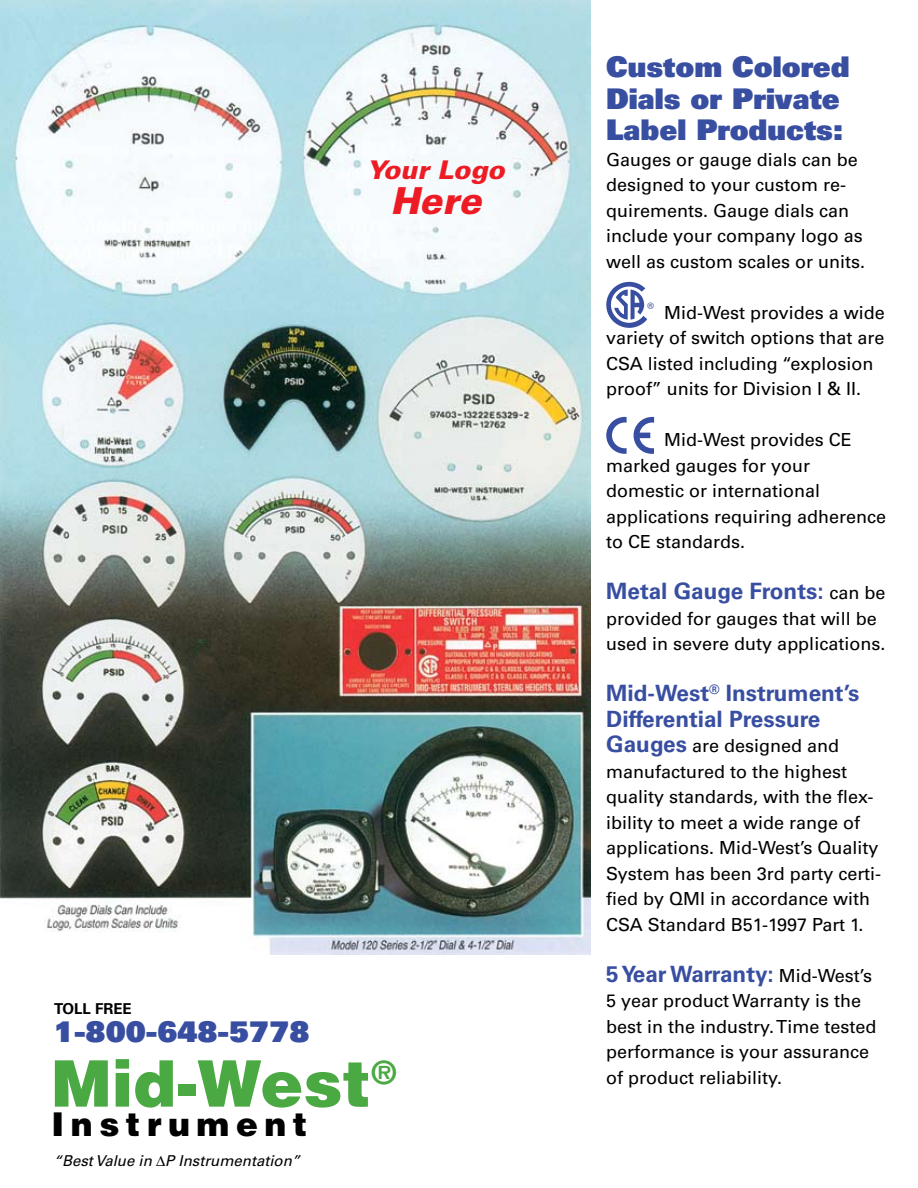
<style>
.page{position:relative;width:918px;height:1188px;background:#fff}
.page>*{position:absolute;margin:0;border:0;box-sizing:border-box;transform-origin:0 0}
.t1{font:900 64.2px "Helvetica";color:#4aa942}
.t2{font:italic 900 37.2px "Univers";color:#ed1c24}
.t3{font:900 32.85px "Helvetica";letter-spacing:.2em;color:#000}
.t4{font:900 28.5px/31.5px "Univers";color:#384ea1}
.t5{font:italic 900 25.8px "Univers";color:#ed1c24}
.t6{font:700 22.5px/25.5px "Univers";color:#384ea1}
.t7{font:18px/25.5px "Univers";color:#000}
.t8{font:italic 15px "Univers";color:#000}
.t9{font:700 15px "Univers";color:#000}
.s1{font-weight:400;font-size:18px;color:#000}
.s2{font-weight:700;font-size:22.5px;color:#384ea1}
</style>
<div class="page">
<img style="left:0;top:0;width:591px;height:955px">
<svg style="left:606px;top:282px;width:41px;height:46px"></svg>
<svg style="left:634px;top:417px;width:20px;height:37px"></svg>
<svg style="left:606px;top:417px;width:21px;height:37px"></svg>
<h3 class="t5" style="left:367px;top:153px;width:139px">Your Logo</h3>
<h2 class="t2" style="left:390px;top:178px;width:92px">Here</h2>
<p class="t9" style="left:54px;top:1000px;width:79px">TOLL FREE</p>
<h3 class="t4" style="left:54px;top:1016px;width:257px">1-800-648-5778</h3>
<h1 class="t1" style="left:51px;top:1042px;width:347px">Mid-West<sup>®</sup></h1>
<h3 class="t3" style="left:52px;top:1103px;width:257px">Instrument</h3>
<p class="t8" style="left:54px;top:1152px;width:248px">“Best Value in ∆P Instrumentation”</p>
<h3 class="t4" style="left:606px;top:51px;width:245px">Custom Colored<br>Dials or Private<br>Label Products:</h3>
<p class="t7" style="left:606px;top:147px;width:261px">Gauges or gauge dials can be designed to your custom re&shy;quirements. Gauge dials can include your company logo as well as custom scales or units.</p>
<p class="t7" style="left:606px;top:300px;width:280px;text-indent:41px"><sup>®</sup> Mid-West provides a wide variety of switch options that are<br>CSA listed including “explosion proof” units for Division I &amp; II.</p>
<p class="t7" style="left:606px;top:427px;width:281px;text-indent:58px">Mid-West provides CE marked gauges for your domestic or international applications requiring adherence to CE standards.</p>
<p class="t6" style="left:606px;top:579px;width:281px">Metal Gauge Fronts: <span class="s1">can be</span></p>
<p class="t7" style="left:606px;top:606px;width:281px">provided for gauges that will be used in severe duty applications.</p>
<p class="t6" style="left:606px;top:681px;width:255px">Mid-West<sup>®</sup> Instrument’s<br>Differential Pressure</p>
<p class="t7" style="left:606px;top:733px;width:276px"><span class="s2">Gauges</span> are designed and manufactured to the highest quality standards, with the flex&shy;ibility to meet a wide range of applications. Mid-West’s Quality<br>System has been 3rd party certi&shy;fied by QMI in accordance with<br>CSA Standard B51-1997 Part 1.</p>
<p class="t6" style="left:606px;top:961px;width:267px">5 Year Warranty: <span class="s1">Mid-West’s</span></p>
<p class="t7" style="left:606px;top:988px;width:272px">5 year product Warranty is the best in the industry. Time tested performance is your assurance of product reliability.</p>
</div>
